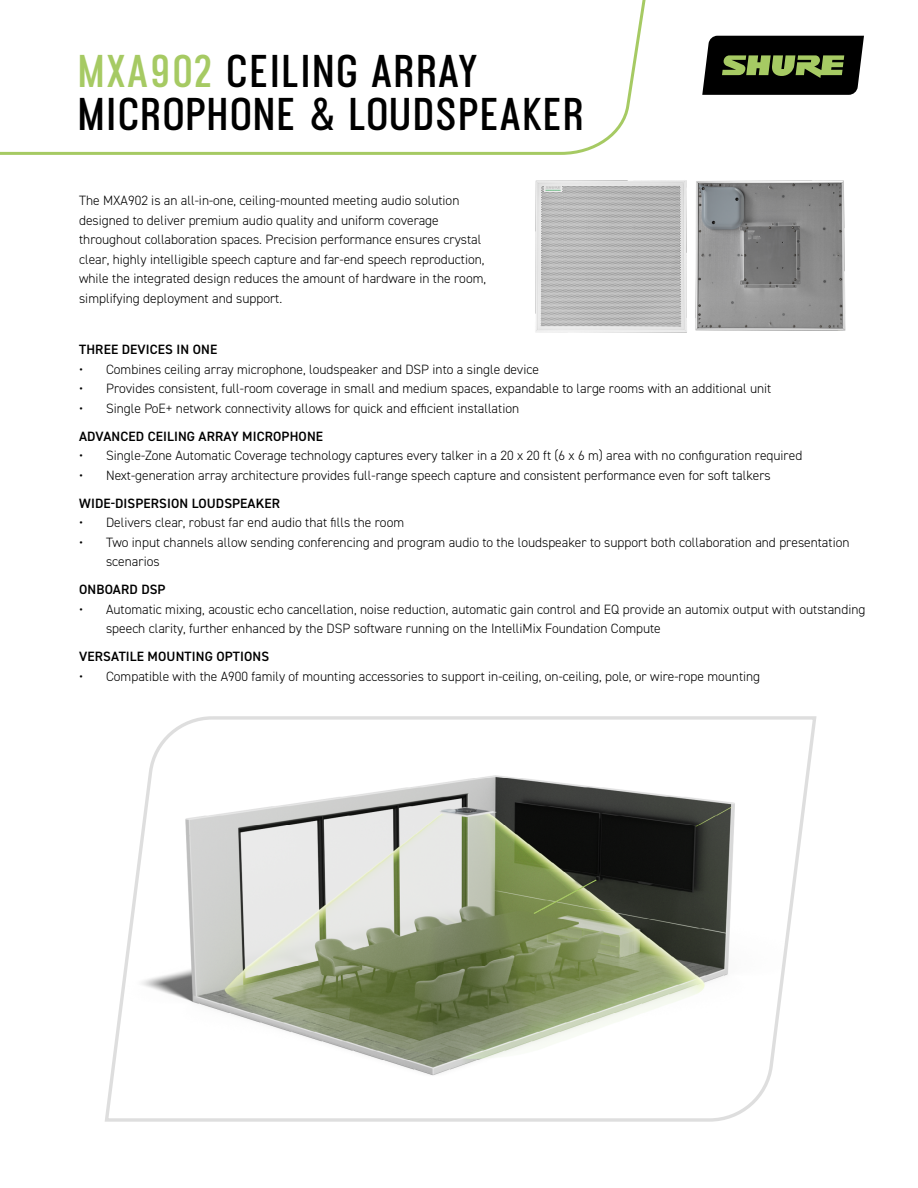
<style>
.page{position:relative;width:918px;height:1188px;background:#fff}
.page>*{position:absolute;margin:0;border:0;box-sizing:border-box;transform-origin:0 0}
.t1{font:700 40.5px/42.8px "Ostrich Proper";letter-spacing:.015em;color:#000}
.t2{font:300 13.5px/19.5px "DIN2014";color:#000}
.t3{font:600 13.5px "DIN2014";letter-spacing:.01em;color:#000}
.s1{color:#a6ca63}
</style>
<div class="page">
<svg style="left:105px;top:716px;width:712px;height:406px"></svg>
<svg style="left:0;top:0;width:646px;height:155px"></svg>
<img style="left:517px;top:135px;width:329px;height:198px">
<svg style="left:533px;top:879px;width:64px;height:35px;background:#839457"></svg>
<svg style="left:702px;top:36px;width:162px;height:59px;background:#2d3420"></svg>
<h1 class="t1" style="left:79px;top:49px;width:508px"><span class="s1">MXA902</span> CEILING ARRAY<br>MICROPHONE &amp; LOUDSPEAKER</h1>
<p class="t2" style="left:79px;top:191px;width:409px">The MXA902 is an all-in-one, ceiling-mounted meeting audio solution designed to deliver premium audio quality and uniform coverage throughout collaboration spaces. Precision performance ensures crystal clear, highly intelligible speech capture and far-end speech reproduction, while the integrated design reduces the amount of hardware in the room, simplifying deployment and support.</p>
<p class="t3" style="left:79px;top:341px;width:140px">THREE DEVICES IN ONE</p>
<p class="t2" style="left:79px;top:359px;width:461px">• Combines ceiling array microphone, loudspeaker and DSP into a single device</p>
<p class="t2" style="left:79px;top:379px;width:694px">• Provides consistent, full-room coverage in small and medium spaces, expandable to large rooms with an additional unit</p>
<p class="t2" style="left:79px;top:398px;width:442px">• Single PoE+ network connectivity allows for quick and efficient installation</p>
<p class="t3" style="left:79px;top:427px;width:245px">ADVANCED CEILING ARRAY MICROPHONE</p>
<p class="t2" style="left:79px;top:446px;width:725px">• Single-Zone Automatic Coverage technology captures every talker in a 20 x 20 ft (6 x 6 m) area with no configuration required</p>
<p class="t2" style="left:79px;top:465px;width:693px">• Next-generation array architecture provides full-range speech capture and consistent performance even for soft talkers</p>
<p class="t3" style="left:79px;top:494px;width:203px">WIDE-DISPERSION LOUDSPEAKER</p>
<p class="t2" style="left:79px;top:513px;width:327px">• Delivers clear, robust far end audio that fills the room</p>
<p class="t2" style="left:106px;top:532px;width:745px;text-indent:-27px">• Two input channels allow sending conferencing and program audio to the loudspeaker to support both collaboration and presentation scenarios</p>
<p class="t3" style="left:79px;top:580px;width:88px">ONBOARD DSP</p>
<p class="t2" style="left:106px;top:599px;width:761px;text-indent:-27px">• Automatic mixing, acoustic echo cancellation, noise reduction, automatic gain control and EQ provide an automix output with outstanding speech clarity, further enhanced by the DSP software running on the IntelliMix Foundation Compute</p>
<p class="t3" style="left:79px;top:647px;width:192px">VERSATILE MOUNTING OPTIONS</p>
<p class="t2" style="left:79px;top:666px;width:683px">• Compatible with the A900 family of mounting accessories to support in-ceiling, on-ceiling, pole, or wire-rope mounting</p>
</div>
